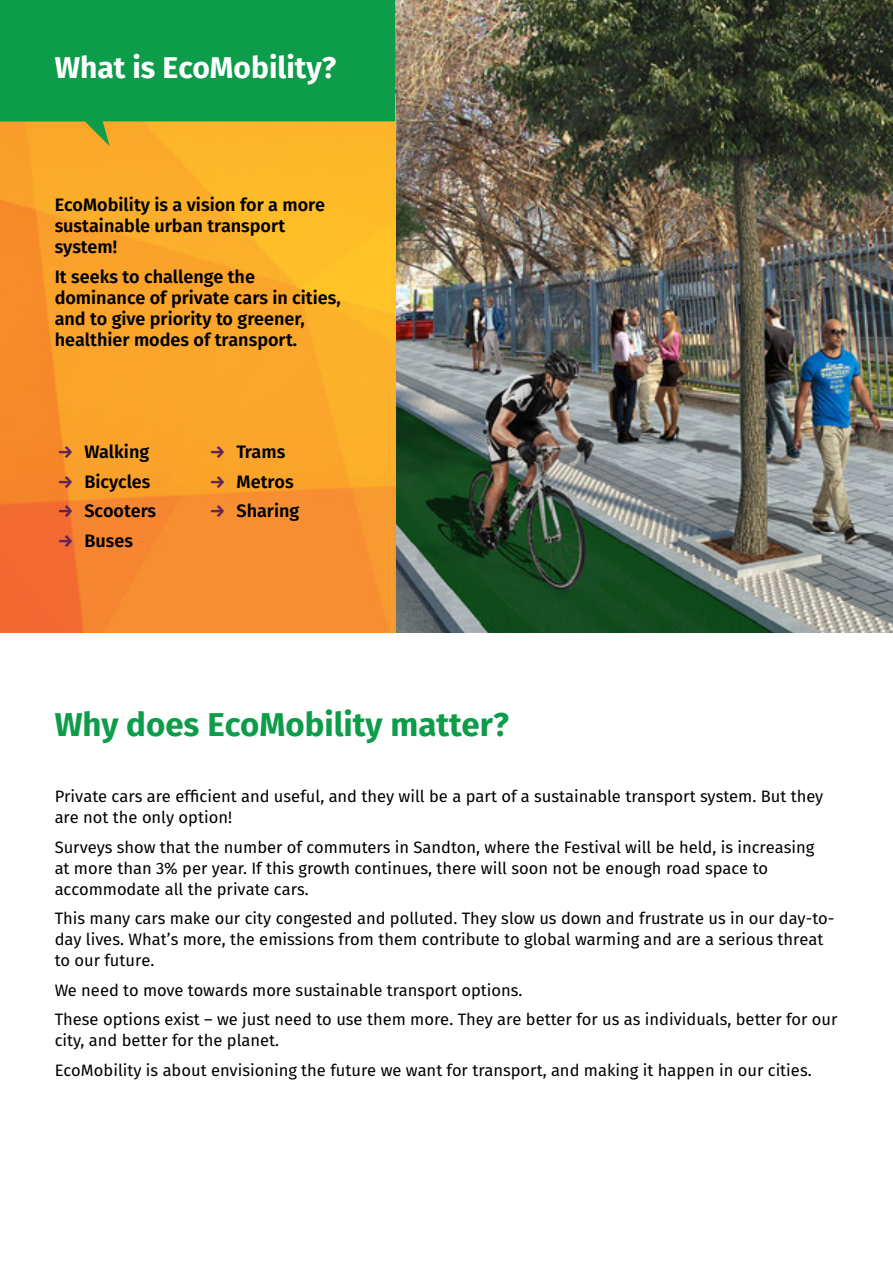
<style>
.page{position:relative;width:893px;height:1263px;background:#fff}
.page>*{position:absolute;margin:0;border:0;box-sizing:border-box;transform-origin:0 0}
.t1{font:700 33px "Fira Sans";color:#0d9c4a}
.t2{font:700 30px "Fira Sans";color:#fff}
.t3{font:600 18px/21px "Fira Sans";color:#000}
.t4{font:16.5px/21px "Fira Sans";color:#000}
.s1{font-weight:700;color:#612457}
</style>
<div class="page">
<img style="left:395px;top:0;width:498px;height:632px">
<img style="left:0;top:146px;width:395px;height:486px">
<svg style="left:0;top:0;width:395px;height:146px;background:#349f44"></svg>
<h2 class="t2" style="left:55px;top:43px;width:283px">What is EcoMobility?</h2>
<p class="t3" style="left:55px;top:193px;width:272px">EcoMobility is a vision for a more sustainable urban transport system!</p>
<p class="t3" style="left:55px;top:265px;width:288px">It seeks to challenge the dominance of private cars in cities, and to give priority to greener, healthier modes of transport.</p>
<p class="t3" style="left:57px;top:440px;width:93px"><span class="s1">→</span> Walking</p>
<p class="t3" style="left:57px;top:470px;width:95px"><span class="s1">→</span> Bicycles</p>
<p class="t3" style="left:57px;top:499px;width:100px"><span class="s1">→</span> Scooters</p>
<p class="t3" style="left:57px;top:529px;width:77px"><span class="s1">→</span> Buses</p>
<p class="t3" style="left:210px;top:440px;width:77px"><span class="s1">→</span> Trams</p>
<p class="t3" style="left:210px;top:470px;width:86px"><span class="s1">→</span> Metros</p>
<p class="t3" style="left:210px;top:499px;width:91px"><span class="s1">→</span> Sharing</p>
<h1 class="t1" style="left:55px;top:697px;width:456px">Why does EcoMobility matter?</h1>
<p class="t4" style="left:55px;top:786px;width:770px">Private cars are efficient and useful, and they will be a part of a sustainable transport system. But they are not the only option!</p>
<p class="t4" style="left:55px;top:836px;width:761px">Surveys show that the number of commuters in Sandton, where the Festival will be held, is increasing at more than 3% per year. If this growth continues, there will soon not be enough road space to accommodate all the private cars.</p>
<p class="t4" style="left:55px;top:908px;width:781px">This many cars make our city congested and polluted. They slow us down and frustrate us in our day-to&shy;day lives. What’s more, the emissions from them contribute to global warming and are a serious threat to our future.</p>
<p class="t4" style="left:55px;top:975px;width:784px;line-height:29.5px">We need to move towards more sustainable transport options.<br>These options exist – we just need to use them more. They are better for us as individuals, better for our</p>
<p class="t4" style="left:55px;top:1025px;width:758px;line-height:29.5px">city, and better for the planet.<br>EcoMobility is about envisioning the future we want for transport, and making it happen in our cities.</p>
</div>
